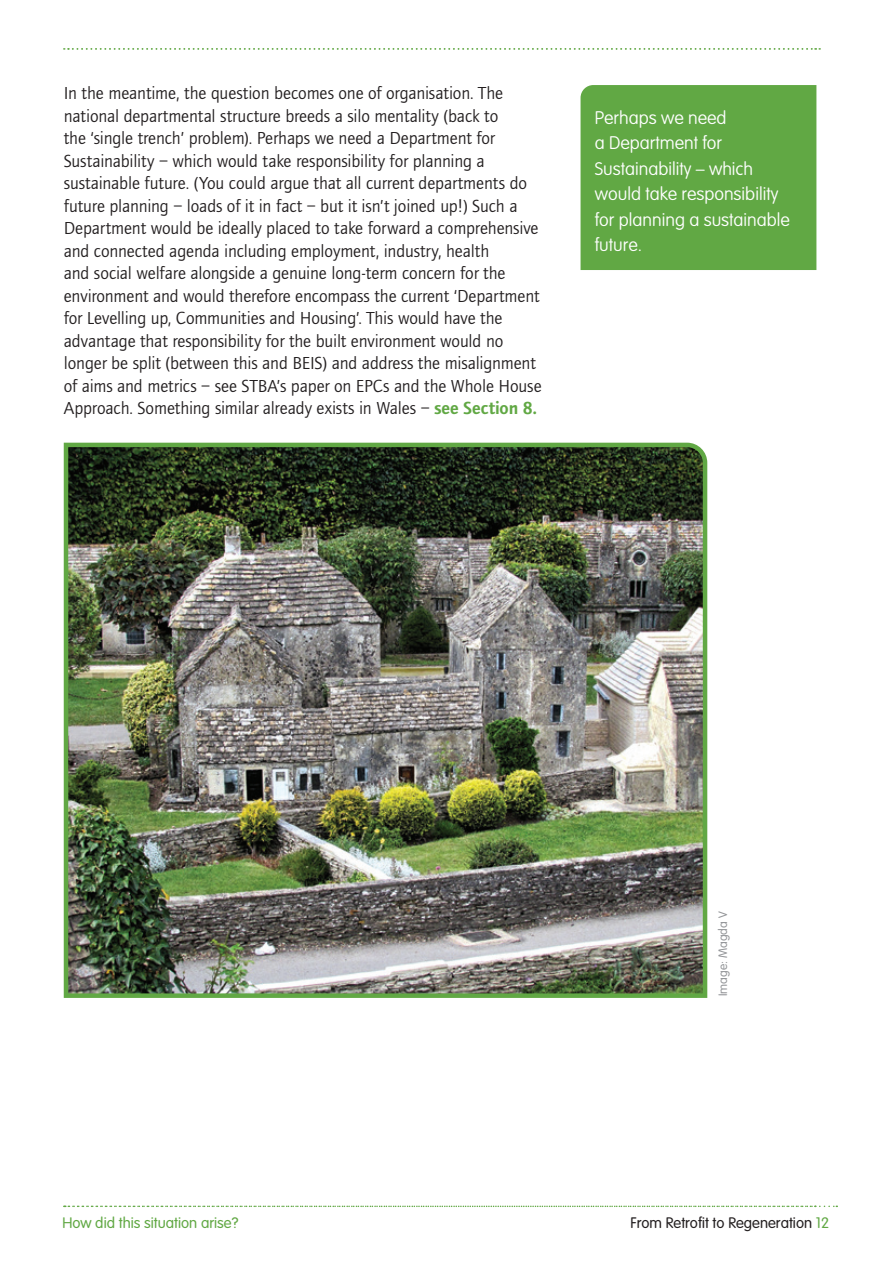
<style>
.page{position:relative;width:893px;height:1263px;background:#fff}
.page>*{position:absolute;margin:0;border:0;box-sizing:border-box;transform-origin:0 0}
._12_with_half_line{font:18px/22.5px "Foundry Journal";letter-spacing:-.005em;color:#231f20}
.VAG_boxed_out{font:100 18px/25.5px "VAG Rounded";color:#fff}
.t1{font:300 15px "VAG Rounded";color:#231f20}
.t2{font:300 15px "VAG Rounded";color:#61a844}
.Picture_Caption{font:300 12px "VAG Rounded";color:#939598}
.s1{font-weight:600;color:#61a844}
.s2{color:#61a844}
</style>
<div class="page">
<svg style="left:64px;top:48px;width:756px;height:2px"></svg>
<svg style="left:64px;top:1205px;width:773px;height:2px"></svg>
<div style="left:580px;top:85px;width:236px;height:185px;background:#61a844"></div>
<img style="left:63px;top:442px;width:645px;height:556px">
<p class="_12_with_half_line" style="left:64px;top:82px;width:479px">In the meantime, the question becomes one of organisation. The national departmental structure breeds a silo mentality (back to<br>the ‘single trench’ problem). Perhaps we need a Department for Sustainability – which would take responsibility for planning a sustainable future. (You could argue that all current departments do future planning – loads of it in fact – but it isn’t joined up!) Such a Department would be ideally placed to take forward a comprehensive and connected agenda including employment, industry, health<br>and social welfare alongside a genuine long-term concern for the environment and would therefore encompass the current ‘Department for Levelling up, Communities and Housing’. This would have the advantage that responsibility for the built environment would no longer be split (between this and BEIS) and address the misalignment of aims and metrics – see STBA’s paper on EPCs and the Whole House Approach. Something similar already exists in Wales – <span class="s1">see Section 8.</span></p>
<p class="VAG_boxed_out" style="left:595px;top:105px;width:197px">Perhaps we need<br>a Department for<br>Sustainability – which would take responsibility for planning a sustainable future.</p>
<p class="t2" style="left:62px;top:1214px;width:178px">How did this situation arise?</p>
<p class="Picture_Caption" style="left:716px;top:996px;width:86px;rotate:-90deg">Image: Magda V</p>
<p class="t1" style="left:631px;top:1214px;width:200px">From Retrofit to Regeneration <span class="s2">12</span></p>
</div>
